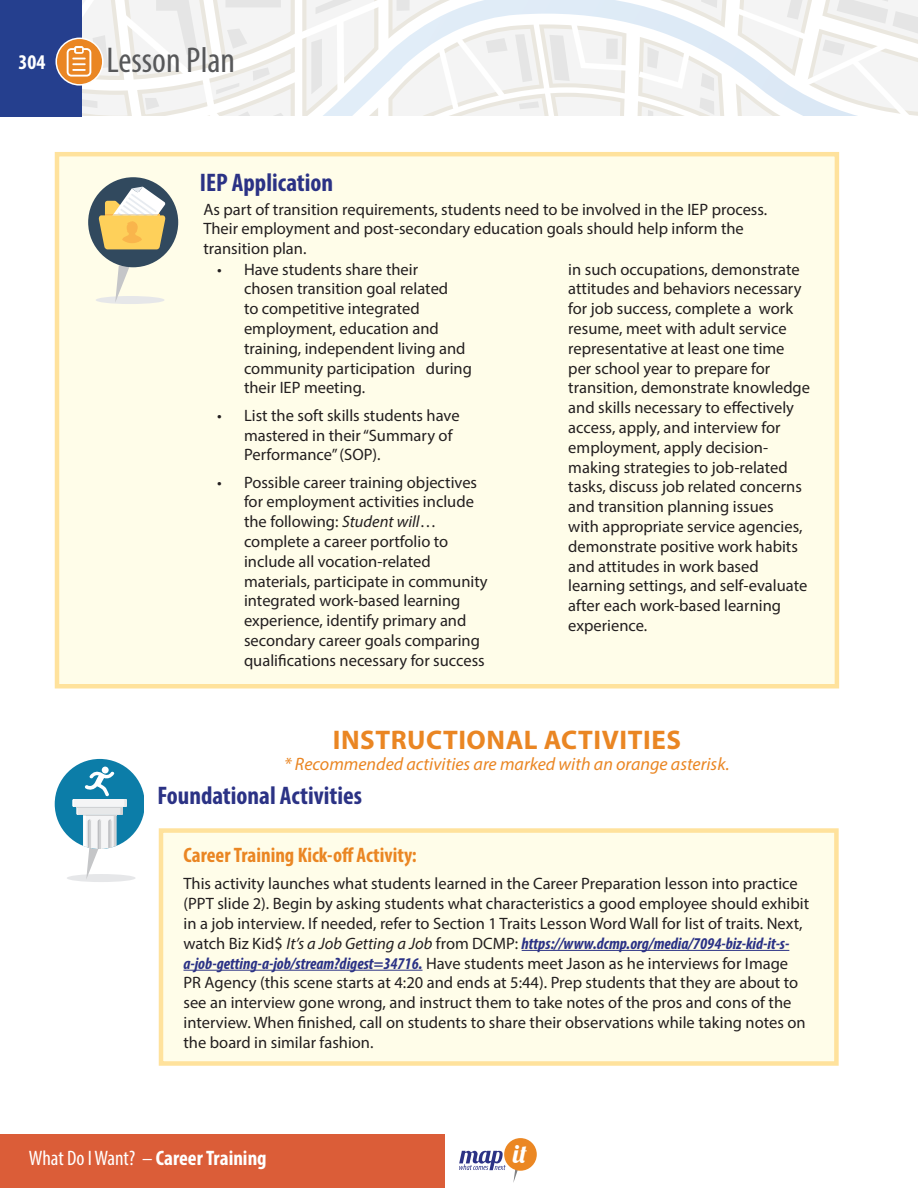
<style>
.page{position:relative;width:918px;height:1188px;background:#fff}
.page>*{position:absolute;margin:0;border:0;box-sizing:border-box;transform-origin:0 0}
.t1{font:condensed 36px "Myriad Pro";color:#57585a}
.t2{font:700 27px "Myriad Pro";letter-spacing:.02em;color:#ea8623}
.t3{font:700 condensed 25.5px "Myriad Pro";color:#2b3285}
.t4{font:25.35px "Lobster 1.3";color:#fff}
.t5{font:700 condensed 21px "Myriad Pro";color:#fff}
.t6{font:700 condensed 21px "Myriad Pro";color:#ea8623}
.t7{font:italic 18px "Myriad Pro";color:#ea8623}
.t8{font:16.5px/19.8px "Myriad Pro";color:#231f20}
.s1{font-style:italic}
.s2{font-weight:700;font-style:italic;font-stretch:condensed;color:#2b3285}
.s3{font-weight:400}
</style>
<div class="page">
<svg style="left:729px;top:0;width:189px;height:115px"></svg>
<svg style="left:0;top:0;width:729px;height:115px"></svg>
<svg style="left:513px;top:1169px;width:5px;height:14px"></svg>
<div style="left:504px;top:1138px;width:33px;height:33px;background:#eb8723;border-radius:50%"></div>
<svg style="left:459px;top:1151px;width:47px;height:19px"></svg>
<div style="left:0;top:1134px;width:445px;height:54px;background:#db5d38"></div>
<div style="left:55px;top:152px;width:784px;height:536px;background:#fffde9;border:4px solid #ffe29c"></div>
<div style="left:161px;top:831px;width:675px;height:232px;background:#fffde9"></div>
<div style="left:96px;top:296px;width:69px;height:8px;background:#e6e7e9;border-radius:50%"></div>
<svg style="left:115px;top:265px;width:15px;height:37px"></svg>
<div style="left:88px;top:177px;width:90px;height:90px;background:#31495e;border-radius:50%"></div>
<svg style="left:99px;top:187px;width:67px;height:62px"></svg>
<hr style="left:522px;top:950px;width:267px;height:1px;background:#2b3285">
<hr style="left:184px;top:970px;width:239px;height:1px;background:#2b3285">
<div style="left:159px;top:828px;width:680px;height:238px;border:4px solid #ffe29c"></div>
<div style="left:67px;top:874px;width:69px;height:8px;background:#e6e7e9;border-radius:50%"></div>
<svg style="left:55px;top:759px;width:89px;height:121px"></svg>
<p class="t5" style="left:19px;top:49px;width:28px">304</p>
<h1 class="t1" style="left:107px;top:39px;width:130px">Lesson Plan</h1>
<h3 class="t3" style="left:200px;top:166px;width:135px">IEP Application</h3>
<p class="t8" style="left:203px;top:199px;width:565px">As part of transition requirements, students need to be involved in the IEP process.<br>Their employment and post-secondary education goals should help inform the transition plan.</p>
<p class="t8" style="left:244px;top:259px;width:229px;text-indent:-27px">• Have students share their<br>chosen transition goal related<br>to competitive integrated employment, education and training, independent living and community participation during their IEP meeting.</p>
<p class="t8" style="left:244px;top:405px;width:217px;text-indent:-27px">• List the soft skills students have mastered in their “Summary of<br>Performance” (SOP).</p>
<p class="t8" style="left:244px;top:472px;width:245px;text-indent:-27px">• Possible career training objectives for employment activities include the following: <span class="s1">Student will</span>… complete a career portfolio to include all vocation-related materials, participate in community integrated work-based learning experience, identify primary and secondary career goals comparing qualifcations necessary for success</p>
<p class="t8" style="left:568px;top:259px;width:243px">in such occupations, demonstrate attitudes and behaviors necessary for job success, complete a work resume, meet with adult service representative at least one time per school year to prepare for transition, demonstrate knowledge and skills necessary to efectively access, apply, and interview for employment, apply decision&shy;making strategies to job-related tasks, discuss job related concerns and transition planning issues<br>with appropriate service agencies, demonstrate positive work habits and attitudes in work based learning settings, and self-evaluate after each work-based learning experience.</p>
<h2 class="t2" style="left:333px;top:722px;width:350px">INSTRUCTIONAL ACTIVITIES</h2>
<p class="t7" style="left:284px;top:753px;width:447px">* Recommended activities are marked with an orange asterisk.</p>
<h3 class="t3" style="left:158px;top:779px;width:206px">Foundational Activities</h3>
<p class="t6" style="left:184px;top:842px;width:235px">Career Training Kick-of Activity:</p>
<p class="t8" style="left:184px;top:874px;width:627px">This activity launches what students learned in the Career Preparation lesson into practice (PPT slide 2). Begin by asking students what characteristics a good employee should exhibit in a job interview. If needed, refer to Section 1 Traits Lesson Word Wall for list of traits. Next, watch Biz Kid$ <span class="s1">It’s a Job Getting a Job</span> from DCMP: <span class="s2">https://www.dcmp.org/media/7094-biz-kid-it-s&shy;a-job-getting-a-job/stream?digest=34716.</span> Have students meet Jason as he interviews for Image PR Agency (this scene starts at 4:20 and ends at 5:44). Prep students that they are about to see an interview gone wrong, and instruct them to take notes of the pros and cons of the interview. When fnished, call on students to share their observations while taking notes on the board in similar fashion.</p>
<p class="t5" style="left:29px;top:1145px;width:239px"><span class="s3">What Do I Want? –</span> Career Training</p>
<h3 class="t4" style="left:513px;top:1138px;width:16px">it</h3>
</div>
